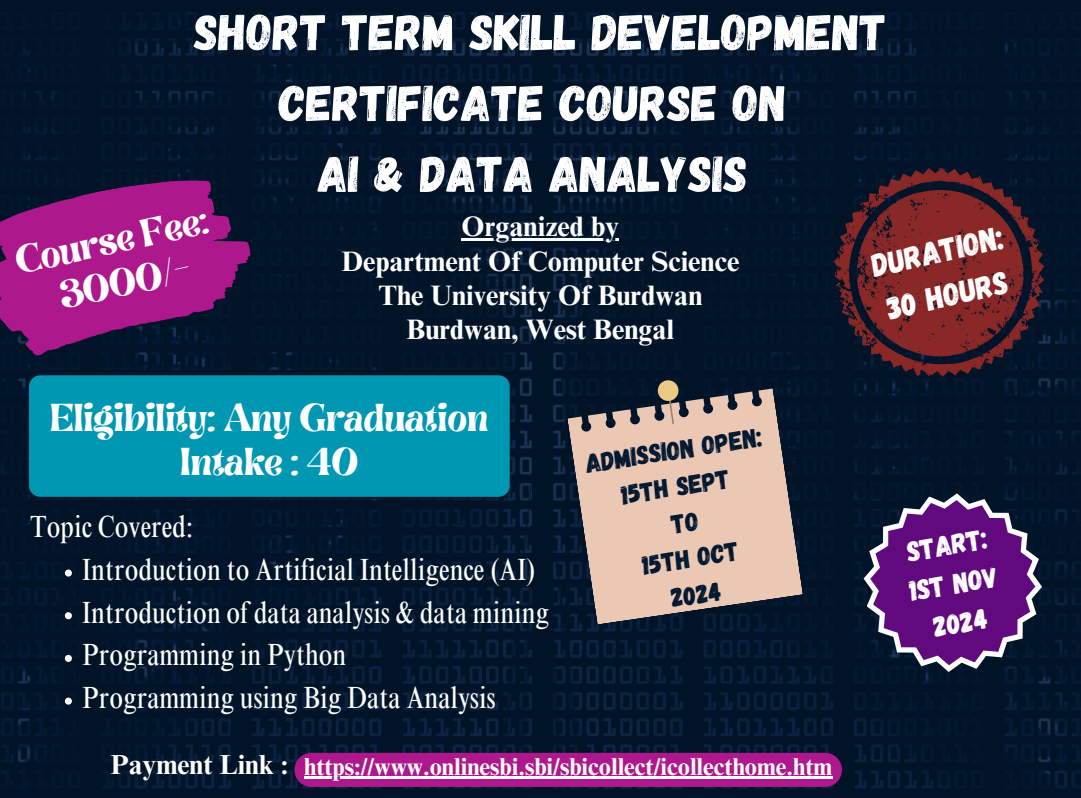
<style>
.page{position:relative;width:1081px;height:798px;background:#fff}
.page>*{position:absolute;margin:0;border:0;box-sizing:border-box;transform-origin:0 0}
.t1{font:50.62px/70.8px "Gagalin";color:#fff;text-align:center}
.t2{font:31.88px/44.5px "Gagalin";color:#fff}
.t3{font:31.25px/43.6px "Brasika Display";color:#fff;text-align:center}
.t4{font:condensed 30.62px "Times NRMT Pro";color:#fff}
.t5{font:700 28.12px/34.2px "Times NRMT Pro";color:#fff;text-align:center}
.t6{font:28.12px/39.4px "Gagalin";color:#fff;text-align:center}
.t7{font:700 27.5px "Times NRMT Pro";color:#fff}
.t8{font:26.12px/36.4px "Gagalin";color:#021931;text-align:center}
.t9{font:700 24.38px "Times NRMT Pro";color:#fff}
</style>
<div class="page">
<img style="left:0;top:0;width:1081px;height:797px">
<hr style="left:462px;top:238px;width:157px;height:2px;background:#fff">
<div style="left:29px;top:375px;width:481px;height:121px;background:#0097b2;border-radius:11px"></div>
<svg style="left:864px;top:493px;width:178px;height:178px;background:#552672"></svg>
<svg style="left:567px;top:388px;width:236px;height:236px;background:#b39d93"></svg>
<svg style="left:658px;top:380px;width:21px;height:44px"></svg>
<svg style="left:817px;top:149px;width:245px;height:246px;background:#3d1d28"></svg>
<div style="left:294px;top:752px;width:548px;height:34px;background:#ad188d;border-radius:17px"></div>
<hr style="left:304px;top:776px;width:528px;height:2px;background:#fff">
<svg style="left:65px;top:569px;width:7px;height:7px"></svg>
<svg style="left:65px;top:612px;width:7px;height:7px"></svg>
<svg style="left:65px;top:654px;width:7px;height:7px"></svg>
<svg style="left:65px;top:697px;width:7px;height:7px"></svg>
<svg style="left:0;top:180px;width:251px;height:176px;background:#79176e"></svg>
<h5 class="t1" style="left:194px;top:-6px;width:694px">SHORT TERM SKILL DEVELOPMENT<br>CERTIFICATE COURSE ON<br>AI &amp; DATA ANALYSIS</h5>
<p class="t3" style="left:11px;top:240px;width:198px;rotate:-12deg">Course Fee:<br>3000/-</p>
<h1 class="t5" style="left:341px;top:213px;width:399px">Organized by<br>Department Of Computer Science<br>The University Of Burdwan<br>Burdwan, West Bengal</h1>
<p class="t3" style="left:50px;top:397px;width:440px">Eligibility: Any Graduation<br>Intake : 40</p>
<h3 class="t4" style="left:30px;top:515px;width:165px">Topic Covered:</h3>
<h2 class="t4" style="left:82px;top:557px;width:455px">Introduction to Artificial Intelligence (AI)</h2>
<p class="t4" style="left:82px;top:600px;width:468px">Introduction of data analysis &amp; data mining</p>
<p class="t4" style="left:82px;top:643px;width:266px">Programming in Python</p>
<p class="t4" style="left:82px;top:685px;width:415px">Programming using Big Data Analysis</p>
<h2 class="t8" style="left:583px;top:445px;width:180px;rotate:-9deg">ADMISSION OPEN:<br>15TH SEPT<br>TO<br>15TH OCT<br>2024</h2>
<h4 class="t7" style="left:111px;top:754px;width:179px">Payment Link :</h4>
<p class="t9" style="left:304px;top:757px;width:530px">https://www.onlinesbi.sbi/sbicollect/icollecthome.htm</p>
<h2 class="t2" style="left:867px;top:243px;width:136px;rotate:-13deg">DURATION:<br>30 HOURS</h2>
<h2 class="t6" style="left:899px;top:532px;width:91px;rotate:-10deg">START:<br>1ST NOV<br>2024</h2>
</div>
